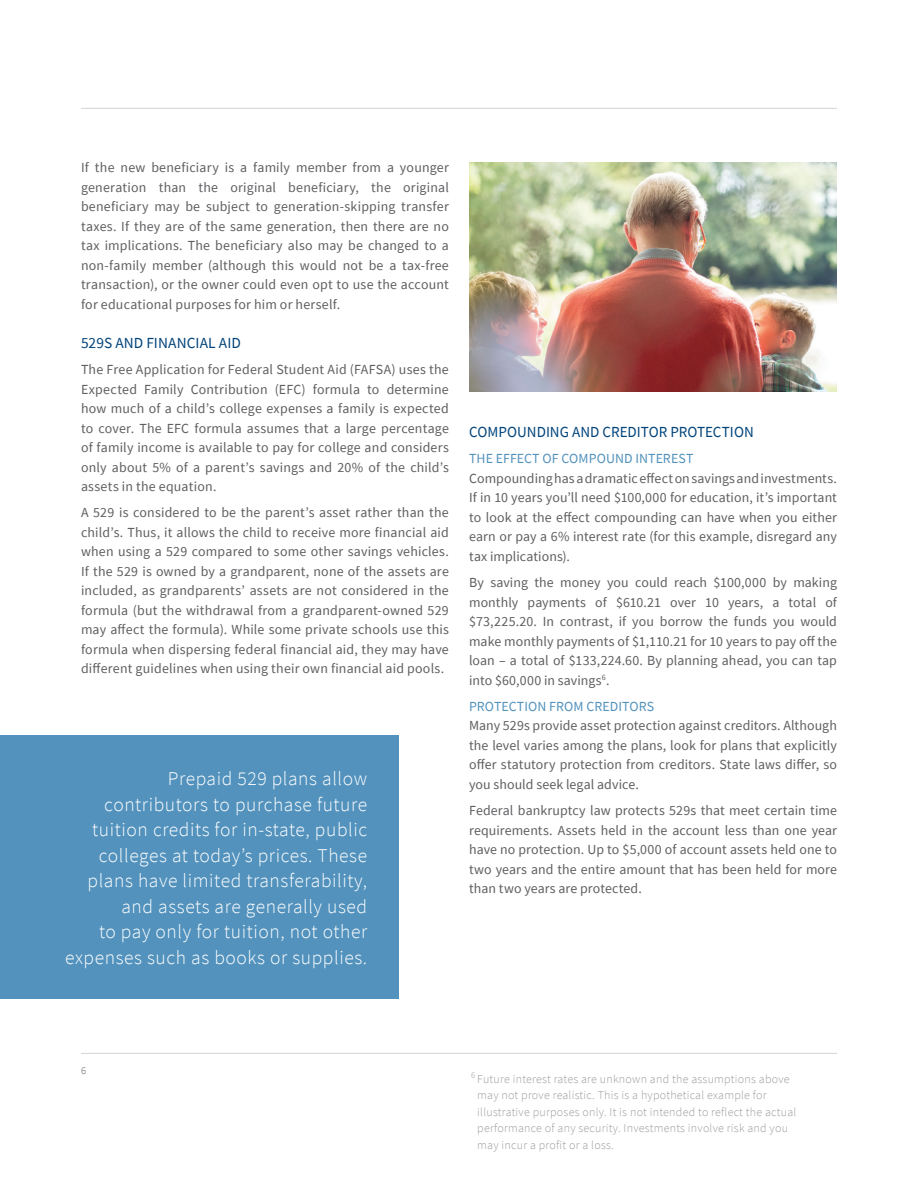
<style>
.page{position:relative;width:918px;height:1188px;background:#fff}
.page>*{position:absolute;margin:0;border:0;box-sizing:border-box;transform-origin:0 0}
.Callout{font:300 19.5px/25.5px "Source Sans Pro";letter-spacing:.03em;color:#fff;text-align:right}
.Body_Copy{font:15.3px "Source Sans Pro";color:#00447b}
.Body_Copy-2{font:13.8px/19.5px "Source Sans Pro";letter-spacing:.01em;color:#5f5f62;text-align:justify}
.Second_Tier_Sub{font:13.8px "Source Sans Pro";letter-spacing:.005em;color:#5292bd}
.Disclosure{font:300 12px/16.5px "Source Sans Pro";letter-spacing:.02em;color:#9b9ca0}
.t1{font:300 10.5px "Source Sans Pro";color:#5f5f62}
</style>
<div class="page">
<hr style="left:81px;top:108px;width:756px;height:1px;background:#d3d4d6">
<hr style="left:81px;top:1053px;width:756px;height:1px;background:#d3d4d6">
<img style="left:469px;top:162px;width:368px;height:230px">
<div style="left:0;top:736px;width:398px;height:263px;background:#5292bd"></div>
<p class="Body_Copy-2" style="left:81px;top:158px;width:369px">If the new beneficiary is a family member from a younger generation than the original beneficiary, the original beneficiary may be subject to generation-skipping transfer taxes. If they are of the same generation, then there are no tax implications. The beneficiary also may be changed to a non-family member (although this would not be a tax-free transaction), or the owner could even opt to use the account for educational purposes for him or herself.</p>
<p class="Body_Copy" style="left:81px;top:333px;width:161px">529S AND FINANCIAL AID</p>
<p class="Body_Copy-2" style="left:81px;top:360px;width:369px">The Free Application for Federal Student Aid (FAFSA) uses the Expected Family Contribution (EFC) formula to determine how much of a child’s college expenses a family is expected to cover. The EFC formula assumes that a large percentage of family income is available to pay for college and considers only about 5% of a parent’s savings and 20% of the child’s assets in the equation.</p>
<p class="Body_Copy-2" style="left:81px;top:503px;width:369px">A 529 is considered to be the parent’s asset rather than the child’s. Thus, it allows the child to receive more financial aid when using a 529 compared to some other savings vehicles.<br>If the 529 is owned by a grandparent, none of the assets are included, as grandparents’ assets are not considered in the formula (but the withdrawal from a grandparent-owned 529 may affect the formula). While some private schools use this formula when dispersing federal financial aid, they may have different guidelines when using their own financial aid pools.</p>
<p class="Callout" style="left:65px;top:766px;width:304px">Prepaid 529 plans allow contributors to purchase future tuition credits for in-state, public colleges at today’s prices. These plans have limited transferability, and assets are generally used<br>to pay only for tuition, not other expenses such as books or supplies.</p>
<p class="Body_Copy" style="left:469px;top:422px;width:286px">COMPOUNDING AND CREDITOR PROTECTION</p>
<p class="Second_Tier_Sub" style="left:469px;top:450px;width:226px">THE EFFECT OF COMPOUND INTEREST</p>
<p class="Body_Copy-2" style="left:469px;top:468px;width:369px">Compounding has a dramatic effect on savings and investments.<br>If in 10 years you’ll need $100,000 for education, it’s important to look at the effect compounding can have when you either earn or pay a 6% interest rate (for this example, disregard any tax implications).</p>
<p class="Body_Copy-2" style="left:469px;top:573px;width:369px">By saving the money you could reach $100,000 by making monthly payments of $610.21 over 10 years, a total of $73,225.20. In contrast, if you borrow the funds you would make monthly payments of $1,110.21 for 10 years to pay off the loan – a total of $133,224.60. By planning ahead, you can tap into $60,000 in savings<sup>6</sup>.</p>
<p class="Second_Tier_Sub" style="left:469px;top:697px;width:187px">PROTECTION FROM CREDITORS</p>
<p class="Body_Copy-2" style="left:469px;top:716px;width:369px">Many 529s provide asset protection against creditors. Although the level varies among the plans, look for plans that explicitly offer statutory protection from creditors. State laws differ, so you should seek legal advice.</p>
<p class="Body_Copy-2" style="left:469px;top:801px;width:369px">Federal bankruptcy law protects 529s that meet certain time requirements. Assets held in the account less than one year have no protection. Up to $5,000 of account assets held one to two years and the entire amount that has been held for more than two years are protected.</p>
<p class="t1" style="left:81px;top:1064px;width:7px">6</p>
<p class="Disclosure" style="left:477px;top:1070px;width:321px;text-indent:-6px"><sup>6</sup> Future interest rates are unknown and the assumptions above may not prove realistic. This is a hypothetical example for illustrative purposes only. It is not intended to reflect the actual performance of any security. Investments involve risk and you may incur a profit or a loss.</p>
</div>
